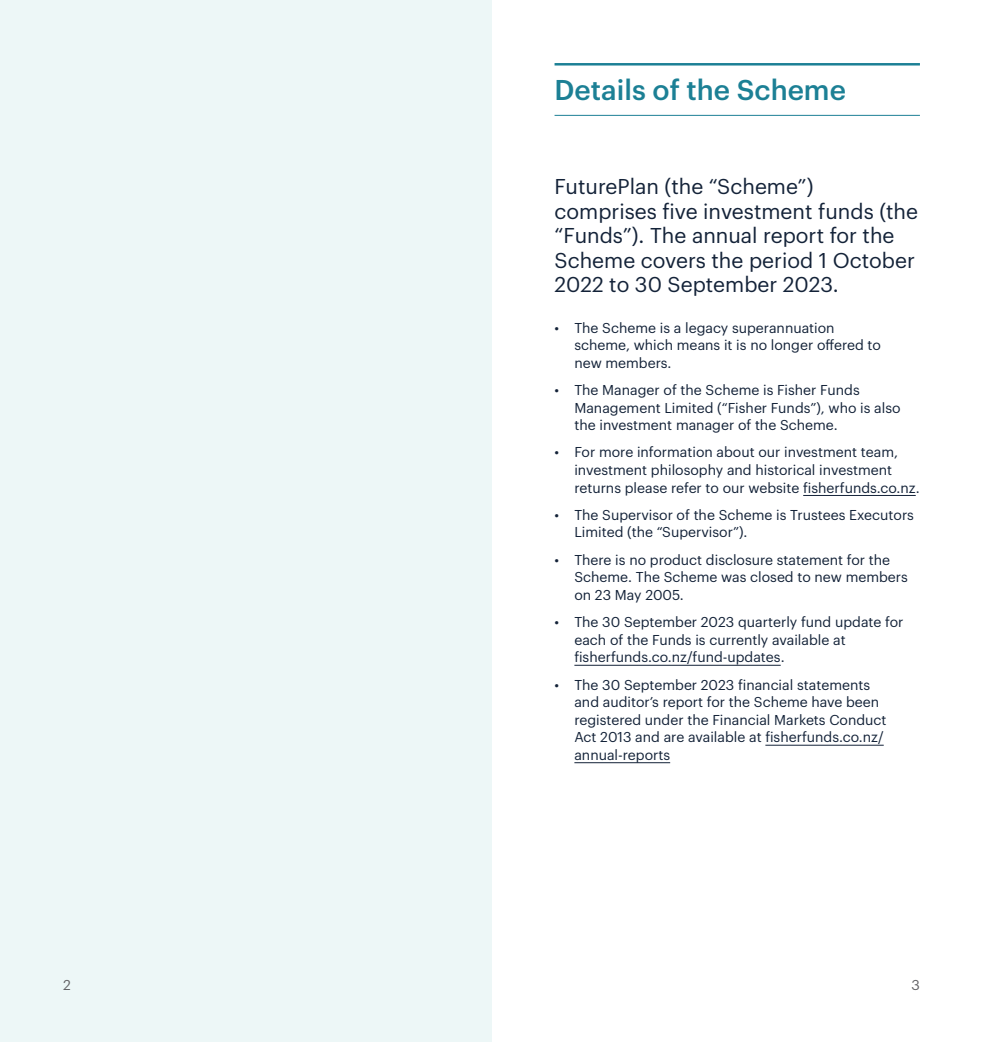
<style>
.page{position:relative;width:983px;height:1042px;background:#fff}
.page>*{position:absolute;margin:0;border:0;box-sizing:border-box;transform-origin:0 0}
.t1{font:500 28px "Graphik";color:#1c8095}
.t2{font:21px/24.5px "Graphik";color:#132238}
.t3{font:14px/17.5px "Graphik";color:#132238}
.t4{font:14px "Graphik";color:#636366}
</style>
<div class="page">
<div style="left:0;top:0;width:491px;height:1042px;background:#edf7f7"></div>
<hr style="left:803px;top:495px;width:112px;height:1px;background:#132238">
<hr style="left:574px;top:665px;width:206px;height:1px;background:#132238">
<hr style="left:765px;top:745px;width:118px;height:1px;background:#132238">
<hr style="left:574px;top:762px;width:96px;height:1px;background:#132238">
<hr style="left:554px;top:63px;width:365px;height:3px;background:#1c8095">
<hr style="left:554px;top:115px;width:365px;height:1px;background:#1c8095">
<h1 class="t1" style="left:554px;top:69px;width:293px">Details of the Scheme</h1>
<h2 class="t2" style="left:554px;top:173px;width:365px">FuturePlan (the “Scheme”) comprises five investment funds (the “Funds”). The annual report for the<br>Scheme covers the period 1 October<br>2022 to 30 September 2023.</h2>
<p class="t3" style="left:574px;top:318px;width:308px;text-indent:-20px">• The Scheme is a legacy superannuation scheme, which means it is no longer offered to new members.</p>
<p class="t3" style="left:574px;top:380px;width:327px;text-indent:-20px">• The Manager of the Scheme is Fisher Funds<br>Management Limited (“Fisher Funds”), who is also the investment manager of the Scheme.</p>
<p class="t3" style="left:574px;top:442px;width:347px;text-indent:-20px">• For more information about our investment team, investment philosophy and historical investment returns please refer to our website fisherfunds.co.nz.</p>
<p class="t3" style="left:574px;top:505px;width:341px;text-indent:-20px">• The Supervisor of the Scheme is Trustees Executors<br>Limited (the “Supervisor”).</p>
<p class="t3" style="left:574px;top:550px;width:335px;text-indent:-20px">• There is no product disclosure statement for the<br>Scheme. The Scheme was closed to new members on 23 May 2005.</p>
<p class="t3" style="left:574px;top:612px;width:330px;text-indent:-20px">• The 30 September 2023 quarterly fund update for each of the Funds is currently available at fisherfunds.co.nz/fund-updates.</p>
<p class="t3" style="left:574px;top:675px;width:313px;text-indent:-20px">• The 30 September 2023 financial statements and auditor’s report for the Scheme have been registered under the Financial Markets Conduct Act 2013 and are available at fisherfunds.co.nz/ annual-reports</p>
<p class="t4" style="left:63px;top:975px;width:9px">2</p>
<p class="t4" style="left:911px;top:975px;width:10px">3</p>
</div>
